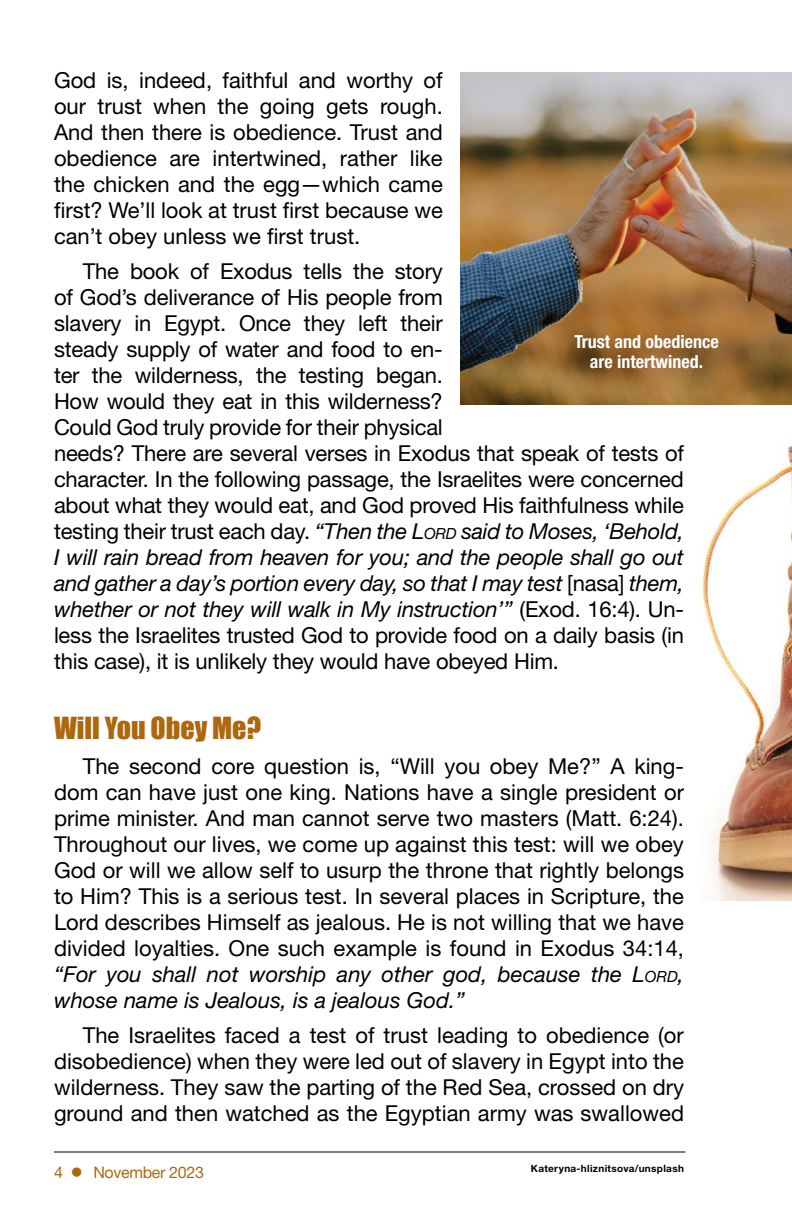
<style>
.page{position:relative;width:792px;height:1224px;background:#fff}
.page>*{position:absolute;margin:0;border:0;box-sizing:border-box;transform-origin:0 0}
.t1{font:28px "Impact";color:#ad680e}
.t2{font:22px/26px "Helvetica Neue LT Std";letter-spacing:-.01em;color:#000;text-align:justify}
.t3{font:700 condensed 18px "Helvetica Neue LT Std";color:#fff}
.t4{font:16px "Helvetica Neue LT Std";letter-spacing:-.02em;color:#ad680e}
.t5{font:700 10px "Helvetica Neue LT Std";letter-spacing:.03em;color:#000}
.s1{font-style:italic}
.s2{font-style:italic;font-size:15.4px}
</style>
<div class="page">
<img style="left:702px;top:445px;width:90px;height:456px">
<hr style="left:54px;top:1152px;width:631px;height:1px;background:#000">
<img style="left:461px;top:72px;width:331px;height:333px">
<p class="t2" style="left:54px;top:67px;width:390px">God is, indeed, faithful and worthy of our trust when the going gets rough.<br>And then there is obedience. Trust and obedience are intertwined, rather like the chicken and the egg—which came first? We’ll look at trust first because we can’t obey unless we first trust.</p>
<p class="t2" style="left:54px;top:258px;width:632px;text-align:left;text-indent:29px">The book of Exodus tells the story<br>of God’s deliverance of His people from<br>slavery in Egypt. Once they left their<br>steady supply of water and food to en-<br>ter the wilderness, the testing began.<br>How would they eat in this wilderness?<br>Could God truly provide for their physical<br>needs? There are several verses in Exodus that speak of tests of character. In the following passage, the Israelites were concerned about what they would eat, and God proved His faithfulness while testing their trust each day. <span class="s1">“Then the</span> <span class="s1">L</span><span class="s2">ORD</span> <span class="s1">said to Moses, ‘Behold, I will rain bread from heaven for you; and the people shall go out and gather a day’s portion every day, so that I may test</span> [nasa] <span class="s1">them, whether or not they will walk in My instruction’”</span> (Exod. 16:4). Un&shy;less the Israelites trusted God to provide food on a daily basis (in this case), it is unlikely they would have obeyed Him.</p>
<p class="t3" style="left:574px;top:331px;width:146px">Trust and obedience</p>
<p class="t3" style="left:590px;top:351px;width:115px">are intertwined.</p>
<p class="t1" style="left:54px;top:706px;width:209px">Will You Obey Me?</p>
<p class="t2" style="left:54px;top:753px;width:632px;text-indent:29px">The second core question is, “Will you obey Me?” A king&shy;dom can have just one king. Nations have a single president or prime minister. And man cannot serve two masters (Matt. 6:24).<br>Throughout our lives, we come up against this test: will we obey God or will we allow self to usurp the throne that rightly belongs to Him? This is a serious test. In several places in Scripture, the Lord describes Himself as jealous. He is not willing that we have divided loyalties. One such example is found in Exodus 34:14, <span class="s1">“For you shall not worship any other god, because the</span> <span class="s1">L</span><span class="s2">ORD</span><span class="s1">, whose name is Jealous, is a jealous God.”</span></p>
<p class="t2" style="left:54px;top:1022px;width:632px;text-indent:29px">The Israelites faced a test of trust leading to obedience (or disobedience) when they were led out of slavery in Egypt into the wilderness. They saw the parting of the Red Sea, crossed on dry ground and then watched as the Egyptian army was swallowed</p>
<p class="t4" style="left:54px;top:1162px;width:151px">4 ● November 2023</p>
<p class="t5" style="left:531px;top:1163px;width:155px">Kateryna-hliznitsova/unsplash</p>
</div>
